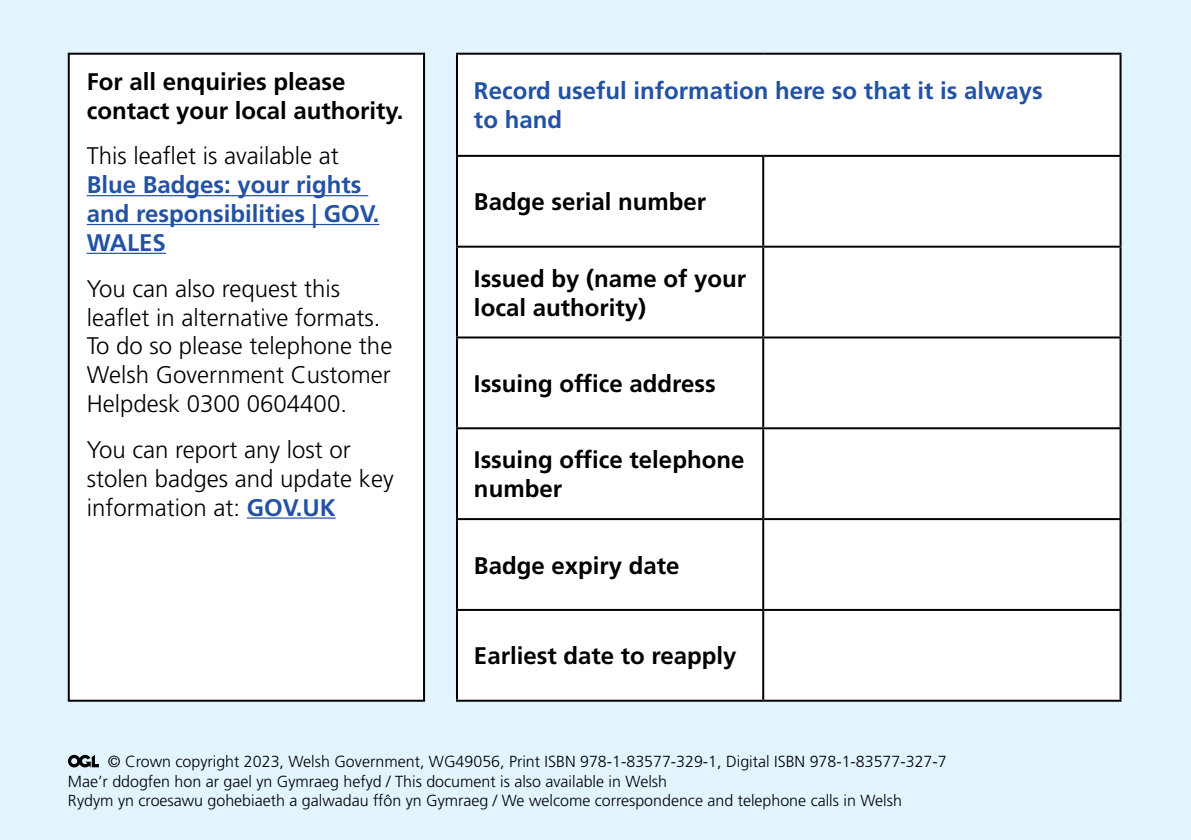
<style>
.page{position:relative;width:1191px;height:840px;background:#fff}
.page>*{position:absolute;margin:0;border:0;box-sizing:border-box;transform-origin:0 0}
.Inside_Cover_Text{font:300 24px/28.8px "Frutiger LT Std";color:#000}
.Body_Text_Black_3mm{font:700 24px/28.8px "Frutiger LT Std";color:#000}
.Inside_Cover_Text-2{font:700 24px/28.8px "Frutiger LT Std";color:#2352a4}
.Cover_Text{font:700 24px/28.8px "Frutiger LT Std";color:#2352a4}
.Inside_Cover_Text-3{font:700 24px/28.8px "Frutiger LT Std";color:#000}
.t1{font:24px "Frutiger LT Std";color:#000}
.Credits{font:300 16px/19.2px "Frutiger LT Std";color:#000}
.s1{font-weight:300;color:#000}
.s2{font-weight:700;color:#2352a4}
</style>
<div class="page">
<div style="left:0;top:0;width:1191px;height:839px;background:#e2f4fe"></div>
<svg style="left:68px;top:754px;width:31px;height:13px"></svg>
<div style="left:69px;top:54px;width:355px;height:646px;background:#fff"></div>
<hr style="left:87px;top:195px;width:281px;height:1px;background:#2352a4">
<hr style="left:87px;top:224px;width:292px;height:1px;background:#2352a4">
<hr style="left:87px;top:252px;width:79px;height:2px;background:#2352a4">
<hr style="left:247px;top:517px;width:89px;height:1px;background:#2352a4">
<div style="left:68px;top:53px;width:357px;height:648px;border:2px solid #000"></div>
<div style="left:458px;top:55px;width:661px;height:644px;background:#fff"></div>
<hr style="left:456px;top:55px;width:2px;height:100px;background:#000">
<hr style="left:456px;top:157px;width:2px;height:88px;background:#000">
<hr style="left:456px;top:247px;width:2px;height:89px;background:#000">
<hr style="left:456px;top:338px;width:2px;height:89px;background:#000">
<hr style="left:456px;top:429px;width:2px;height:89px;background:#000">
<hr style="left:456px;top:520px;width:2px;height:88px;background:#000">
<hr style="left:456px;top:610px;width:2px;height:89px;background:#000">
<hr style="left:456px;top:53px;width:307px;height:2px;background:#000">
<hr style="left:763px;top:53px;width:358px;height:2px;background:#000">
<hr style="left:1119px;top:55px;width:2px;height:100px;background:#000">
<hr style="left:762px;top:157px;width:2px;height:88px;background:#000">
<hr style="left:1119px;top:157px;width:2px;height:88px;background:#000">
<hr style="left:762px;top:247px;width:2px;height:89px;background:#000">
<hr style="left:1119px;top:247px;width:2px;height:89px;background:#000">
<hr style="left:762px;top:338px;width:2px;height:89px;background:#000">
<hr style="left:1119px;top:338px;width:2px;height:89px;background:#000">
<hr style="left:762px;top:429px;width:2px;height:89px;background:#000">
<hr style="left:1119px;top:429px;width:2px;height:89px;background:#000">
<hr style="left:762px;top:520px;width:2px;height:88px;background:#000">
<hr style="left:1119px;top:520px;width:2px;height:88px;background:#000">
<hr style="left:762px;top:610px;width:2px;height:89px;background:#000">
<hr style="left:1119px;top:610px;width:2px;height:89px;background:#000">
<hr style="left:456px;top:155px;width:307px;height:2px;background:#000">
<hr style="left:763px;top:155px;width:358px;height:2px;background:#000">
<hr style="left:456px;top:245px;width:307px;height:2px;background:#000">
<hr style="left:763px;top:245px;width:358px;height:2px;background:#000">
<hr style="left:456px;top:336px;width:307px;height:2px;background:#000">
<hr style="left:763px;top:336px;width:358px;height:2px;background:#000">
<hr style="left:456px;top:427px;width:307px;height:2px;background:#000">
<hr style="left:763px;top:427px;width:358px;height:2px;background:#000">
<hr style="left:456px;top:518px;width:307px;height:2px;background:#000">
<hr style="left:763px;top:518px;width:358px;height:2px;background:#000">
<hr style="left:456px;top:608px;width:307px;height:2px;background:#000">
<hr style="left:763px;top:608px;width:358px;height:2px;background:#000">
<hr style="left:456px;top:699px;width:307px;height:2px;background:#000">
<hr style="left:763px;top:699px;width:358px;height:2px;background:#000">
<p class="Inside_Cover_Text-3" style="left:87px;top:67px;width:318px">For all enquiries please contact your local authority.</p>
<p class="Inside_Cover_Text-2" style="left:87px;top:142px;width:294px"><span class="s1">This leaflet is available at<br></span>Blue Badges: your rights and responsibilities | GOV.<br>WALES</p>
<p class="Inside_Cover_Text" style="left:87px;top:274px;width:307px">You can also request this leaflet in alternative formats.<br>To do so please telephone the<br>Welsh Government Customer<br>Helpdesk 0300 0604400.</p>
<p class="Inside_Cover_Text" style="left:87px;top:435px;width:308px">You can report any lost or stolen badges and update key information at: <span class="s2">GOV.UK</span></p>
<p class="Cover_Text" style="left:474px;top:77px;width:570px">Record useful information here so that it is always to hand</p>
<p class="Body_Text_Black_3mm" style="left:474px;top:187px;width:234px">Badge serial number</p>
<p class="Body_Text_Black_3mm" style="left:474px;top:264px;width:274px">Issued by (name of your local authority)</p>
<p class="Body_Text_Black_3mm" style="left:474px;top:369px;width:243px">Issuing office address</p>
<p class="Body_Text_Black_3mm" style="left:474px;top:445px;width:272px">Issuing office telephone number</p>
<p class="Body_Text_Black_3mm" style="left:474px;top:550px;width:207px">Badge expiry date</p>
<p class="Body_Text_Black_3mm" style="left:474px;top:641px;width:264px">Earliest date to reapply</p>
<p class="Credits" style="left:68px;top:752px;width:880px;text-indent:40px">© Crown copyright 2023, Welsh Government, WG49056, Print ISBN 978-1-83577-329-1, Digital ISBN 978-1-83577-327-7<br>Mae’r ddogfen hon ar gael yn Gymraeg hefyd / This document is also available in Welsh<br>Rydym yn croesawu gohebiaeth a galwadau ffôn yn Gymraeg / We welcome correspondence and telephone calls in Welsh</p>
<p class="t1" style="left:589px;top:788px;width:15px">2</p>
</div>
